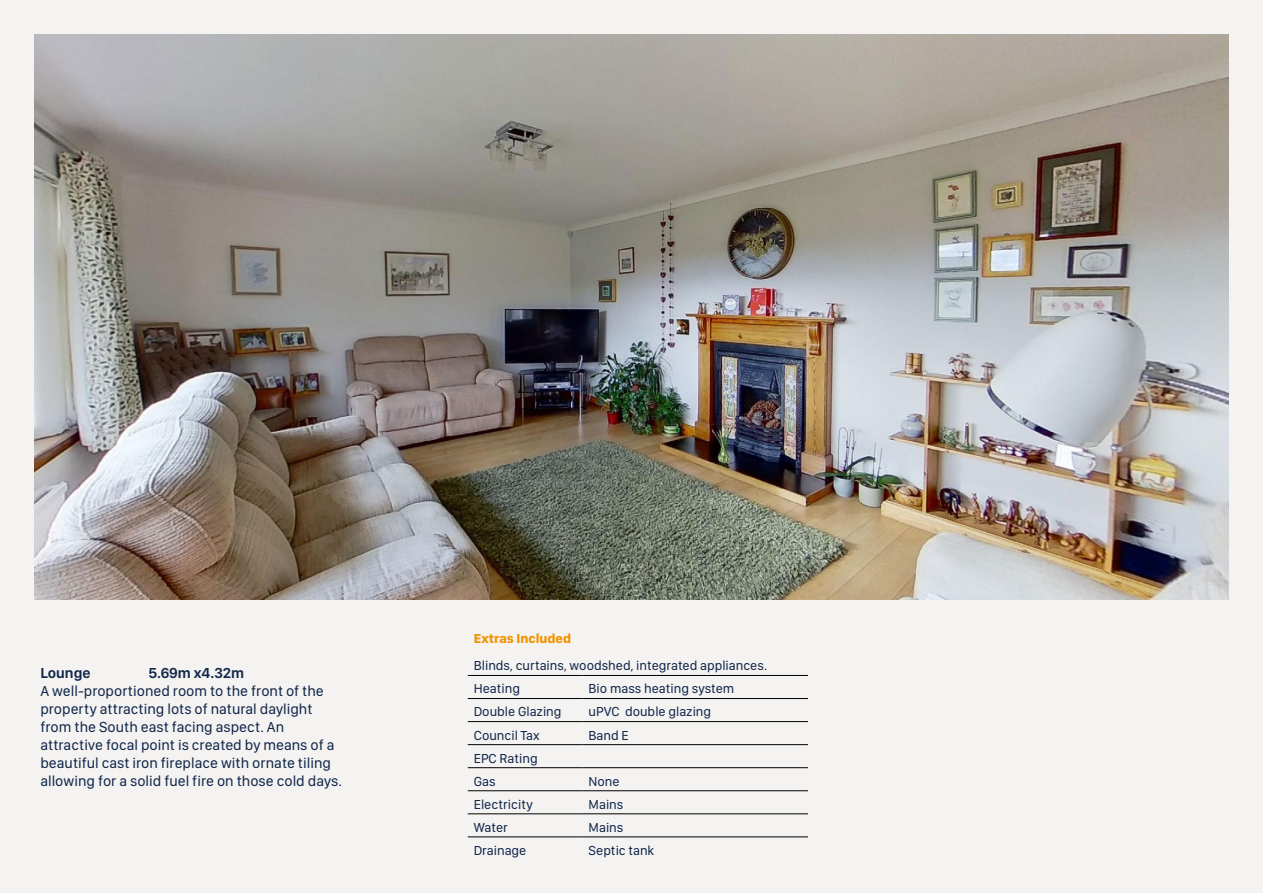
<style>
.page{position:relative;width:1263px;height:893px;background:#f5f3f2}
.page>*{position:absolute;margin:0;border:0;box-sizing:border-box;transform-origin:0 0}
.t1{font:15px/18px "SF Compact Display";color:#12284b}
.t2{font:600 15px "SF Compact Display";color:#12284b}
.t3{font:13.5px/23.1px "SF Compact Display";color:#12284b}
.t4{font:700 13.5px "SF Compact Display";color:#f39200}
</style>
<div class="page">
<hr style="left:468px;top:675px;width:115px;height:1px;background:#000">
<hr style="left:583px;top:675px;width:225px;height:1px;background:#000">
<hr style="left:468px;top:698px;width:115px;height:1px;background:#000">
<hr style="left:583px;top:698px;width:225px;height:1px;background:#000">
<hr style="left:468px;top:721px;width:115px;height:1px;background:#000">
<hr style="left:583px;top:721px;width:225px;height:1px;background:#000">
<hr style="left:468px;top:744px;width:115px;height:1px;background:#000">
<hr style="left:583px;top:744px;width:225px;height:1px;background:#000">
<hr style="left:468px;top:767px;width:115px;height:1px;background:#000">
<hr style="left:583px;top:767px;width:225px;height:1px;background:#000">
<hr style="left:468px;top:790px;width:115px;height:1px;background:#000">
<hr style="left:583px;top:790px;width:225px;height:1px;background:#000">
<hr style="left:468px;top:813px;width:115px;height:1px;background:#000">
<hr style="left:583px;top:813px;width:225px;height:1px;background:#000">
<hr style="left:468px;top:837px;width:115px;height:1px;background:#000">
<hr style="left:583px;top:837px;width:225px;height:1px;background:#000">
<img style="left:34px;top:34px;width:1195px;height:566px">
<p class="t2" style="left:40px;top:660px;width:52px">Lounge</p>
<p class="t2" style="left:148px;top:660px;width:97px">5.69m x4.32m</p>
<p class="t1" style="left:40px;top:681px;width:303px">A well-proportioned room to the front of the property attracting lots of natural daylight from the South east facing aspect. An attractive focal point is created by means of a beautiful cast iron fireplace with ornate tiling allowing for a solid fuel fire on those cold days.</p>
<p class="t4" style="left:474px;top:626px;width:99px">Extras Included</p>
<p class="t3" style="left:474px;top:654px;width:295px">Blinds, curtains, woodshed, integrated appliances.<br>Heating</p>
<p class="t3" style="left:589px;top:677px;width:147px">Bio mass heating system</p>
<p class="t3" style="left:474px;top:700px;width:89px">Double Glazing</p>
<p class="t3" style="left:589px;top:700px;width:124px">uPVC double glazing</p>
<p class="t3" style="left:474px;top:723px;width:68px">Council Tax</p>
<p class="t3" style="left:589px;top:723px;width:42px">Band E</p>
<p class="t3" style="left:474px;top:746px;width:65px">EPC Rating<br>Gas</p>
<p class="t3" style="left:589px;top:769px;width:33px">None</p>
<p class="t3" style="left:474px;top:792px;width:60px">Electricity</p>
<p class="t3" style="left:589px;top:792px;width:36px">Mains</p>
<p class="t3" style="left:474px;top:816px;width:35px">Water</p>
<p class="t3" style="left:589px;top:816px;width:36px">Mains</p>
<p class="t3" style="left:474px;top:839px;width:54px">Drainage</p>
<p class="t3" style="left:589px;top:839px;width:67px">Septic tank</p>
</div>
